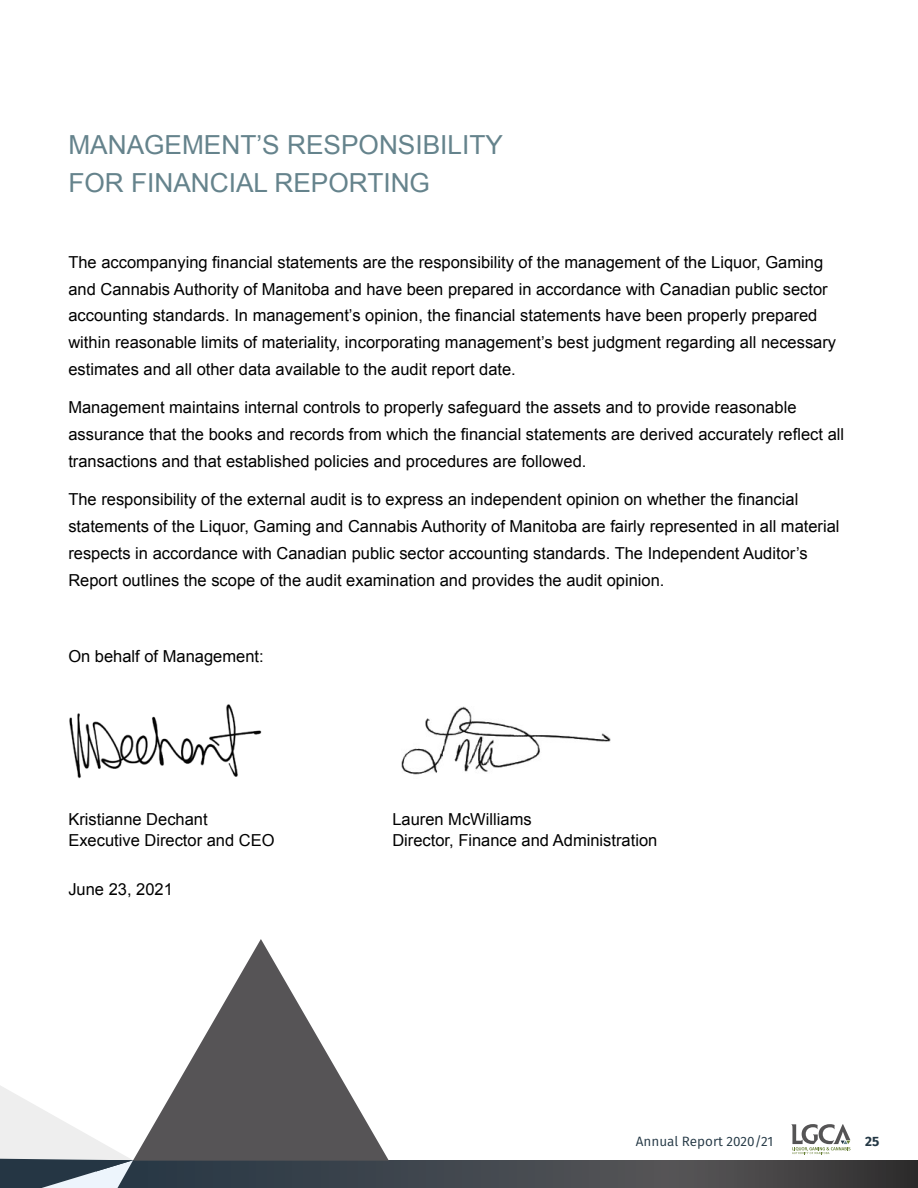
<style>
.page{position:relative;width:918px;height:1188px;background:#fff}
.page>*{position:absolute;margin:0;border:0;box-sizing:border-box;transform-origin:0 0}
.t1{font:26.25px/37.8px "Arial";color:#65838c}
.t2{font:16.5px/27px "Arial";color:#000}
.t3{font:13.5px "Fira Sans";color:#233744}
.t4{font:700 13.5px "Fira Sans";color:#233744}
</style>
<div class="page">
<svg style="left:791px;top:1124px;width:59px;height:30px"></svg>
<img style="left:402px;top:706px;width:208px;height:69px">
<img style="left:69px;top:704px;width:193px;height:75px">
<svg style="left:133px;top:1161px;width:785px;height:27px;background:#3f444a"></svg>
<svg style="left:0;top:1086px;width:133px;height:102px"></svg>
<svg style="left:133px;top:939px;width:256px;height:222px"></svg>
<h1 class="t1" style="left:68px;top:126px;width:436px">MANAGEMENT’S RESPONSIBILITY<br>FOR FINANCIAL REPORTING</h1>
<p class="t2" style="left:68px;top:248px;width:769px">The accompanying financial statements are the responsibility of the management of the Liquor, Gaming and Cannabis Authority of Manitoba and have been prepared in accordance with Canadian public sector accounting standards. In management’s opinion, the financial statements have been properly prepared within reasonable limits of materiality, incorporating management’s best judgment regarding all necessary estimates and all other data available to the audit report date.</p>
<p class="t2" style="left:68px;top:394px;width:777px">Management maintains internal controls to properly safeguard the assets and to provide reasonable assurance that the books and records from which the financial statements are derived accurately reflect all transactions and that established policies and procedures are followed.</p>
<p class="t2" style="left:68px;top:486px;width:773px">The responsibility of the external audit is to express an independent opinion on whether the financial statements of the Liquor, Gaming and Cannabis Authority of Manitoba are fairly represented in all material respects in accordance with Canadian public sector accounting standards. The Independent Auditor’s Report outlines the scope of the audit examination and provides the audit opinion.</p>
<p class="t2" style="left:68px;top:643px;width:197px">On behalf of Management:</p>
<p class="t2" style="left:68px;top:806px;width:141px">Kristianne Dechant</p>
<p class="t2" style="left:392px;top:806px;width:141px">Lauren McWilliams</p>
<p class="t2" style="left:68px;top:827px;width:208px">Executive Director and CEO</p>
<p class="t2" style="left:392px;top:827px;width:267px">Director, Finance and Administration</p>
<p class="t2" style="left:68px;top:876px;width:106px">June 23, 2021</p>
<p class="t3" style="left:636px;top:1131px;width:139px">Annual Report 2020/21</p>
<p class="t4" style="left:865px;top:1130px;width:16px">25</p>
</div>
